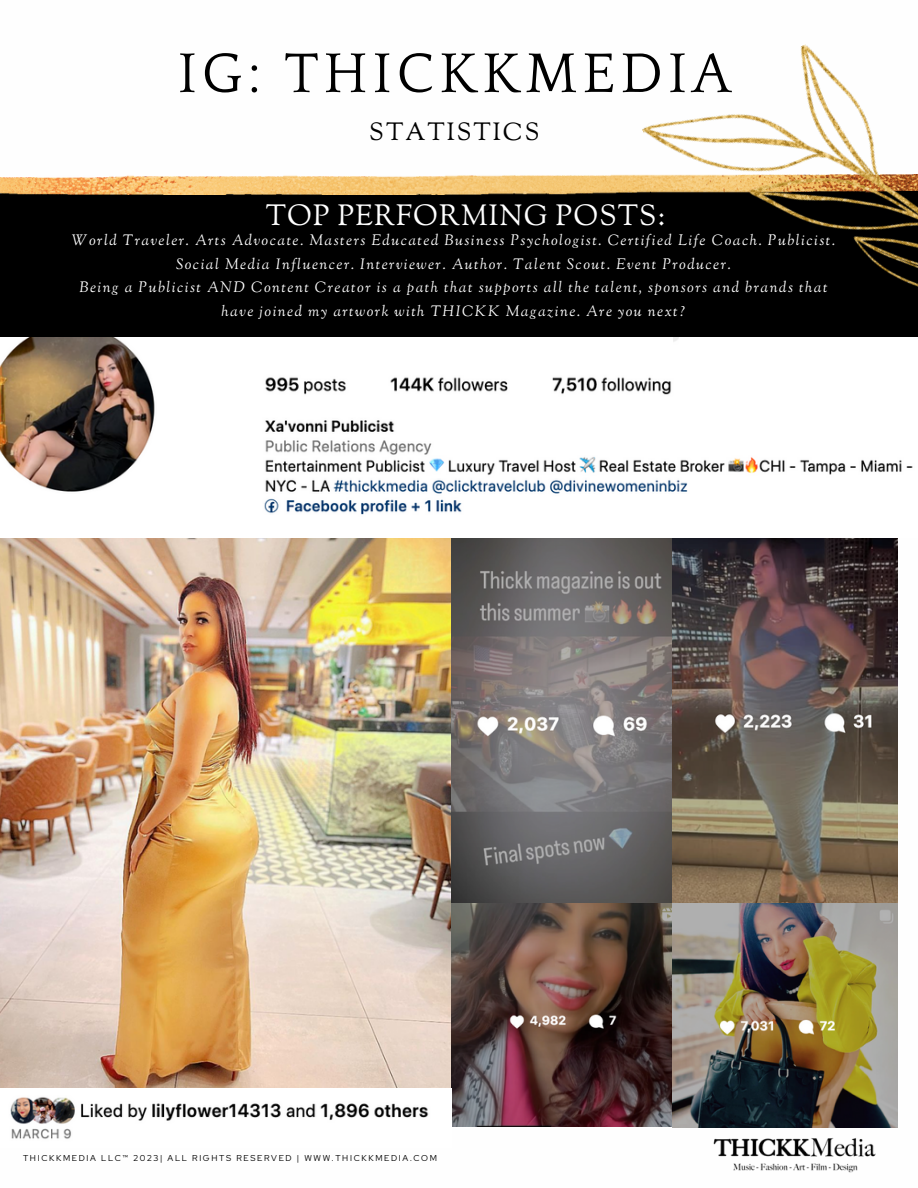
<style>
.page{position:relative;width:918px;height:1188px;background:#fff}
.page>*{position:absolute;margin:0;border:0;box-sizing:border-box;transform-origin:0 0}
.t1{font:58.35px "Quattrocento";letter-spacing:.08em;color:#000}
.t2{font:28.95px "Sorts Mill Goudy";letter-spacing:.04em;color:#fff}
.t3{font:24.75px "Sorts Mill Goudy";letter-spacing:.08em;color:#000}
.t4{font:italic 15px/23.7px "Sorts Mill Goudy";letter-spacing:.095em;color:#fefefe;text-align:center}
.t5{font:8.55px "Red Hat Display";letter-spacing:.2em;color:#000}
</style>
<div class="page">
<img style="left:0;top:538px;width:452px;height:550px">
<img style="left:452px;top:538px;width:446px;height:366px">
<div style="left:0;top:181px;width:918px;height:156px;background:#000"></div>
<img style="left:452px;top:904px;width:221px;height:222px">
<img style="left:10px;top:1097px;width:419px;height:42px">
<img style="left:673px;top:904px;width:225px;height:224px">
<img style="left:0;top:174px;width:637px;height:20px">
<img style="left:637px;top:44px;width:281px;height:562px">
<img style="left:713px;top:1138px;width:163px;height:35px">
<img style="left:0;top:337px;width:918px;height:200px">
<div style="left:680px;top:337px;width:183px;height:49px;background:#fff"></div>
<div style="left:226px;top:337px;width:447px;height:34px;background:#fff"></div>
<p class="t1" style="left:178px;top:42px;width:555px">IG: THICKKMEDIA</p>
<p class="t3" style="left:369px;top:117px;width:172px">STATISTICS</p>
<p class="t2" style="left:266px;top:197px;width:401px">TOP PERFORMING POSTS:</p>
<p class="t4" style="left:72px;top:230px;width:765px">World Traveler. Arts Advocate. Masters Educated Business Psychologist. Certified Life Coach. Publicist.<br>Social Media Influencer. Interviewer. Author. Talent Scout. Event Producer.</p>
<p class="t4" style="left:79px;top:277px;width:749px">Being a Publicist AND Content Creator is a path that supports all the talent, sponsors and brands that have joined my artwork with THICKK Magazine. Are you next?</p>
<p class="t5" style="left:23px;top:1152px;width:415px">THICKKMEDIA LLC™ 2023| ALL RIGHTS RESERVED | WWW.THICKKMEDIA.COM</p>
</div>
